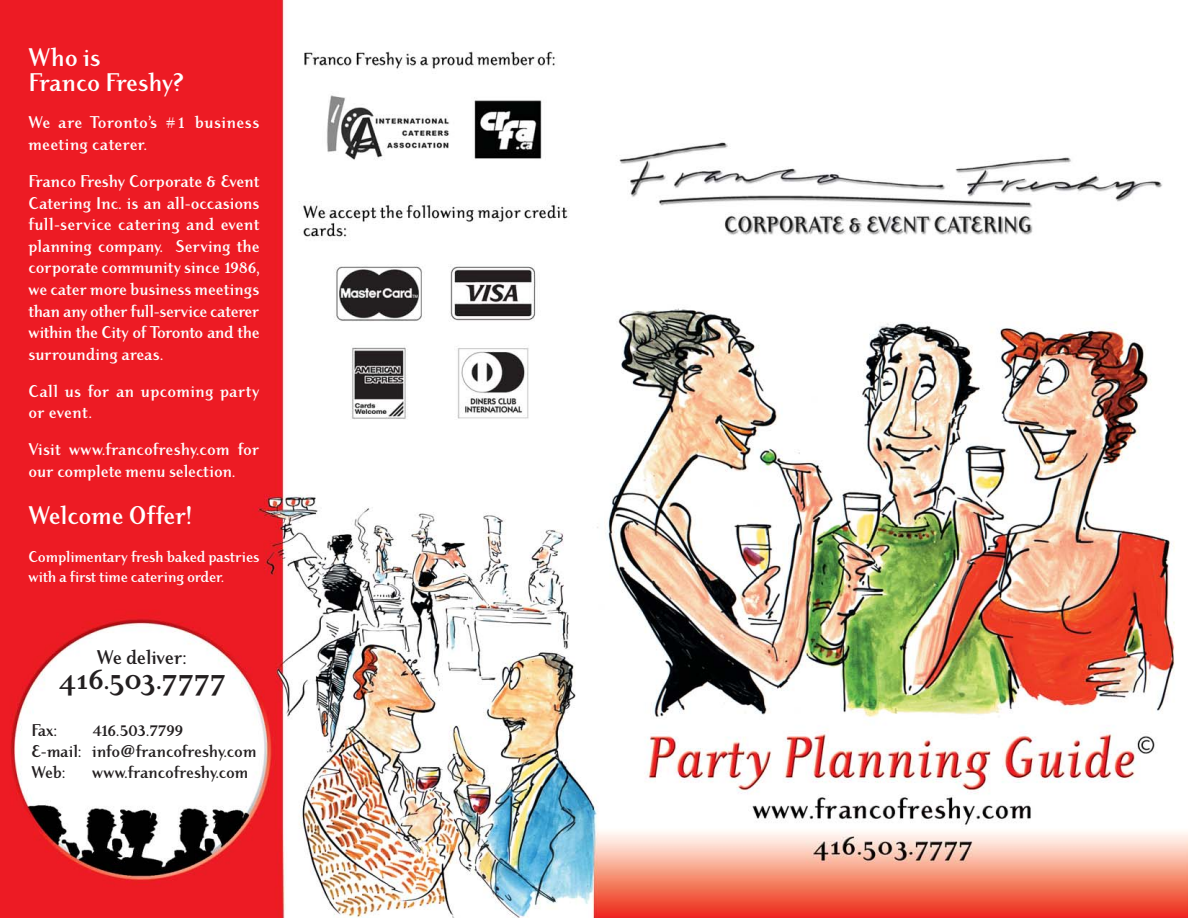
<style>
.page{position:relative;width:1188px;height:918px;background:#fff}
.page>*{position:absolute;margin:0;border:0;box-sizing:border-box;transform-origin:0 0}
.t1{font:33px "Dyadis ITC Bold OS";color:#231f20}
.t2{font:700 27px/25.5px "Dyadis ITC";color:#fff}
.t3{font:700 21px "Dyadis ITC";color:#231f20}
.t4{font:700 18px/21.6px "Dyadis ITC";letter-spacing:.01em;color:#fff}
.t5{font:700 18px/21px "Dyadis ITC";color:#231f20}
.t6{font:700 16.5px/19.8px "Dyadis ITC";letter-spacing:-.01em;color:#fff}
</style>
<div class="page">
<img style="left:0;top:0;width:1188px;height:918px">
<h2 class="t2" style="left:28px;top:47px;width:157px">Who is<br>Franco Freshy?</h2>
<p class="t4" style="left:28px;top:113px;width:232px">We are Toronto’s #1 business meeting caterer.</p>
<p class="t4" style="left:28px;top:172px;width:233px;text-align:justify">Franco Freshy Corporate &amp; Event Catering Inc. is an all-occasions full-service catering and event planning company. Serving the corporate community since 1986, we cater more business meetings than any other full-service caterer within the City of Toronto and the surrounding areas.</p>
<p class="t4" style="left:28px;top:382px;width:232px">Call us for an upcoming party or event.</p>
<p class="t4" style="left:28px;top:440px;width:233px">Visit www.francofreshy.com for our complete menu selection.</p>
<h2 class="t2" style="left:28px;top:505px;width:164px">Welcome Offer!</h2>
<p class="t6" style="left:28px;top:548px;width:233px">Complimentary fresh baked pastries with a first time catering order.</p>
<p class="t3" style="left:97px;top:649px;width:91px">We deliver:</p>
<h1 class="t1" style="left:58px;top:666px;width:169px">416.503.7777</h1>
<p class="t5" style="left:32px;top:721px;width:27px">Fax:</p>
<p class="t5" style="left:32px;top:721px;width:227px;text-indent:61px">416.503.7799<br>E-mail: info@francofreshy.com<br>Web:</p>
<p class="t5" style="left:92px;top:763px;width:158px">www.francofreshy.com</p>
</div>
